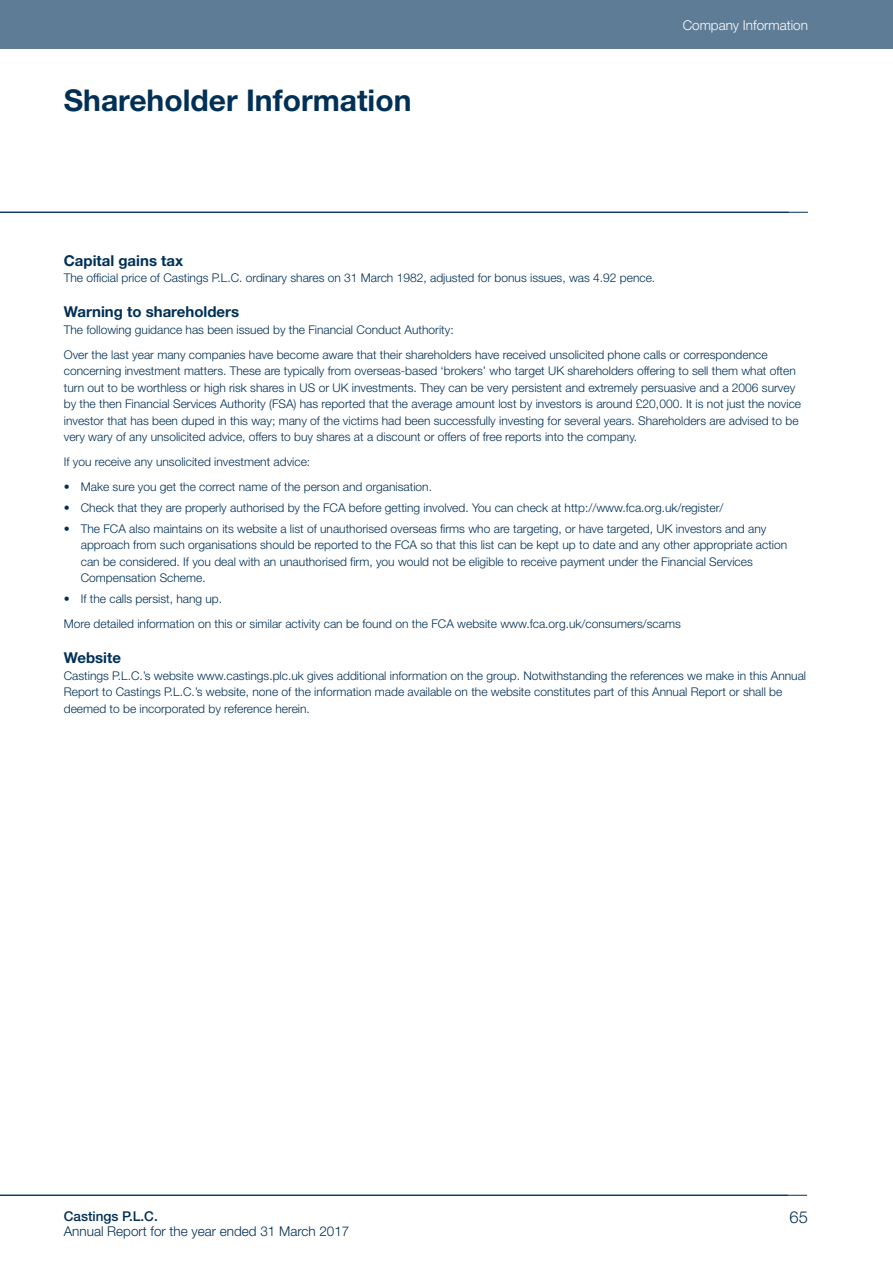
<style>
.page{position:relative;width:893px;height:1263px;background:#fff}
.page>*{position:absolute;margin:0;border:0;box-sizing:border-box;transform-origin:0 0}
.headingLevelOne{font:700 30px "Helvetica Neue LT Std";color:#003056}
.t1{font:300 16.5px "Helvetica Neue LT Std";color:#003056}
.headingLevelTwo{font:700 15px "Helvetica Neue LT Std";color:#003056}
.t2{font:300 13.5px "Helvetica Neue LT Std";color:#003056}
.t3{font:300 13.5px "Helvetica Neue LT Std";color:#fff}
.t4{font:500 13.5px "Helvetica Neue LT Std";color:#003056}
.Body{font:300 12px/16.5px "Helvetica Neue LT Std";color:#003056}
</style>
<div class="page">
<hr style="left:0;top:212px;width:808px;height:1px;background:#003056">
<hr style="left:0;top:1195px;width:807px;height:1px;background:#003056">
<div style="left:0;top:0;width:893px;height:49px;background:#5e7c96"></div>
<p class="headingLevelOne" style="left:64px;top:81px;width:349px">Shareholder Information</p>
<p class="t3" style="left:683px;top:17px;width:127px">Company Information</p>
<p class="headingLevelTwo" style="left:64px;top:251px;width:121px">Capital gains tax</p>
<p class="Body" style="left:64px;top:270px;width:593px">The official price of Castings P.L.C. ordinary shares on 31 March 1982, adjusted for bonus issues, was 4.92 pence.</p>
<p class="headingLevelTwo" style="left:64px;top:303px;width:177px">Warning to shareholders</p>
<p class="Body" style="left:64px;top:321px;width:391px">The following guidance has been issued by the Financial Conduct Authority:</p>
<p class="Body" style="left:64px;top:346px;width:739px">Over the last year many companies have become aware that their shareholders have received unsolicited phone calls or correspondence concerning investment matters. These are typically from overseas-based ‘brokers’ who target UK shareholders offering to sell them what often turn out to be worthless or high risk shares in US or UK investments. They can be very persistent and extremely persuasive and a 2006 survey by the then Financial Services Authority (FSA) has reported that the average amount lost by investors is around £20,000. It is not just the novice investor that has been duped in this way; many of the victims had been successfully investing for several years. Shareholders are advised to be very wary of any unsolicited advice, offers to buy shares at a discount or offers of free reports into the company.</p>
<p class="Body" style="left:64px;top:454px;width:248px">If you receive any unsolicited investment advice:</p>
<p class="Body" style="left:64px;top:479px;width:370px">• Make sure you get the correct name of the person and organisation.</p>
<p class="Body" style="left:64px;top:499px;width:661px">• Check that they are properly authorised by the FCA before getting involved. You can check at http://www.fca.org.uk/register/</p>
<p class="Body" style="left:81px;top:520px;width:708px;text-indent:-17px">• The FCA also maintains on its website a list of unauthorised overseas firms who are targeting, or have targeted, UK investors and any approach from such organisations should be reported to the FCA so that this list can be kept up to date and any other appropriate action can be considered. If you deal with an unauthorised firm, you would not be eligible to receive payment under the Financial Services Compensation Scheme.</p>
<p class="Body" style="left:64px;top:590px;width:160px">• If the calls persist, hang up.</p>
<p class="Body" style="left:64px;top:615px;width:619px">More detailed information on this or similar activity can be found on the FCA website www.fca.org.uk/consumers/scams</p>
<p class="headingLevelTwo" style="left:64px;top:648px;width:59px">Website</p>
<p class="Body" style="left:64px;top:667px;width:744px">Castings P.L.C.’s website www.castings.plc.uk gives additional information on the group. Notwithstanding the references we make in this Annual<br>Report to Castings P.L.C.’s website, none of the information made available on the website constitutes part of this Annual Report or shall be deemed to be incorporated by reference herein.</p>
<p class="t4" style="left:64px;top:1208px;width:96px">Castings P.L.C.</p>
<p class="t2" style="left:64px;top:1222px;width:287px">Annual Report for the year ended 31 March 2017</p>
<p class="t1" style="left:790px;top:1207px;width:20px">65</p>
</div>
